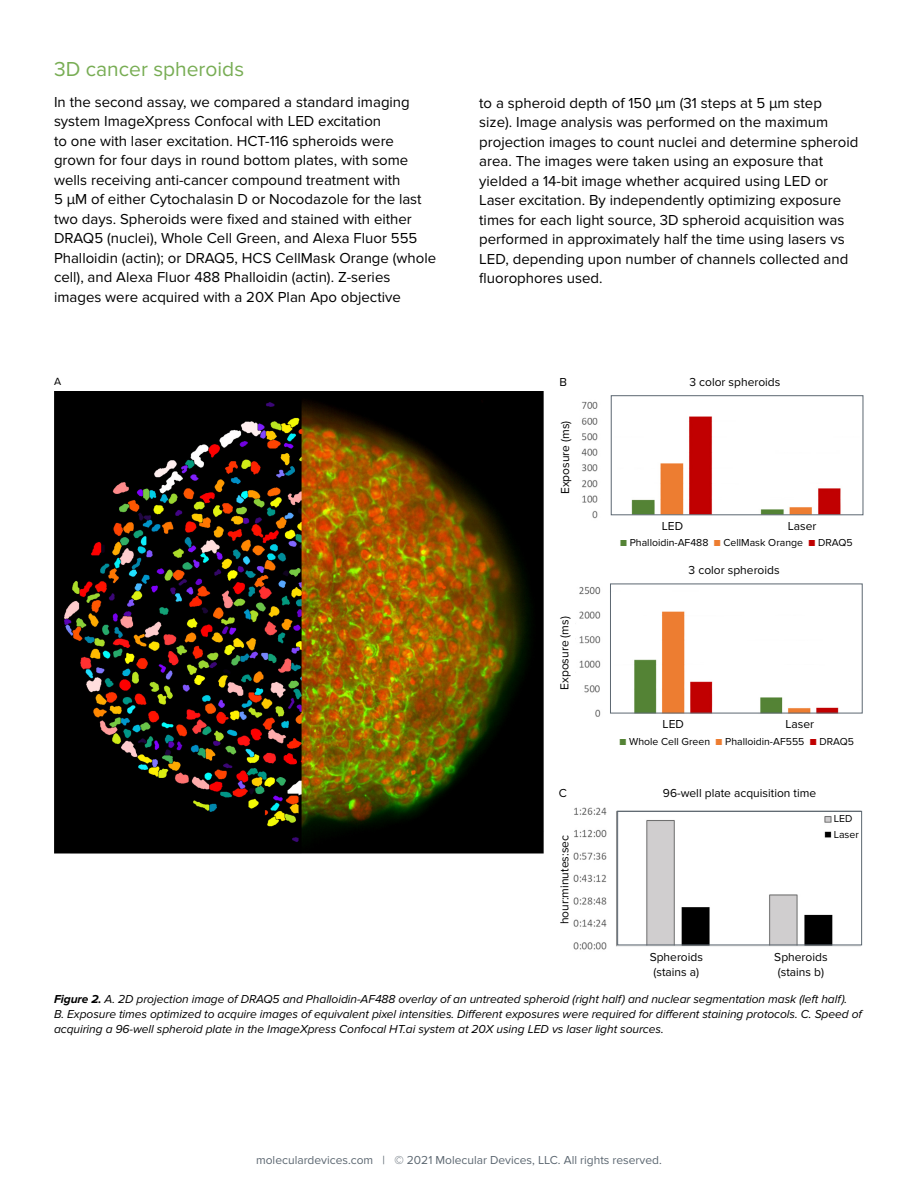
<style>
.page{position:relative;width:918px;height:1188px;background:#fff}
.page>*{position:absolute;margin:0;border:0;box-sizing:border-box;transform-origin:0 0}
.Sub-Title{font:21px "Proxima Nova";color:#78ad54}
.t1{font:15px/19.5px "Proxima Nova";color:#000}
.Figure{font:italic 12px/15px "Proxima Nova";letter-spacing:-.005em;color:#000}
.Body{font:12px "Proxima Nova";color:#000}
.t2{font:12px "Proxima Nova";color:#5c6771}
.Body-2{font:10.8px "Proxima Nova";color:#000}
.Body-3{font:10.5px "Proxima Nova";color:#000}
.s1{color:#548335}
.s2{color:#ed7d31}
.s3{color:#c00000}
.s4{font-weight:700}
</style>
<div class="page">
<img style="left:54px;top:392px;width:490px;height:462px">
<img style="left:581px;top:395px;width:282px;height:124px">
<svg style="left:607px;top:396px;width:4px;height:123px"></svg>
<div style="left:611px;top:395px;width:252px;height:120px;border:1px solid #5c6771"></div>
<img style="left:579px;top:583px;width:284px;height:134px">
<div style="left:610px;top:584px;width:253px;height:129px;border:1px solid #5c6771"></div>
<img style="left:573px;top:807px;width:287px;height:143px">
<div style="left:617px;top:811px;width:245px;height:134px;border:1px solid #5c6771"></div>
<p class="Sub-Title" style="left:54px;top:57px;width:192px">3D cancer spheroids</p>
<p class="t1" style="left:54px;top:92px;width:384px">In the second assay, we compared a standard imaging system ImageXpress Confocal with LED excitation<br>to one with laser excitation. HCT-116 spheroids were grown for four days in round bottom plates, with some wells receiving anti-cancer compound treatment with<br>5 μM of either Cytochalasin D or Nocodazole for the last two days. Spheroids were fixed and stained with either DRAQ5 (nuclei), Whole Cell Green, and Alexa Fluor 555<br>Phalloidin (actin); or DRAQ5, HCS CellMask Orange (whole cell), and Alexa Fluor 488 Phalloidin (actin). Z-series images were acquired with a 20X Plan Apo objective</p>
<p class="t1" style="left:479px;top:93px;width:381px">to a spheroid depth of 150 μm (31 steps at 5 μm step size). Image analysis was performed on the maximum projection images to count nuclei and determine spheroid area. The images were taken using an exposure that yielded a 14-bit image whether acquired using LED or Laser excitation. By independently optimizing exposure times for each light source, 3D spheroid acquisition was performed in approximately half the time using lasers vs LED, depending upon number of channels collected and fluorophores used.</p>
<p class="Body-2" style="left:54px;top:375px;width:9px">A</p>
<p class="Body" style="left:560px;top:375px;width:9px">B</p>
<p class="Body" style="left:558px;top:494px;width:75px;rotate:-90deg">Exposure (ms)</p>
<p class="Body" style="left:557px;top:690px;width:75px;rotate:-90deg">Exposure (ms)</p>
<p class="Body" style="left:689px;top:375px;width:93px">3 color spheroids</p>
<p class="Body" style="left:662px;top:519px;width:23px">LED</p>
<p class="Body" style="left:788px;top:519px;width:30px">Laser</p>
<p class="Body-3" style="left:620px;top:537px;width:234px"><span class="s1">■</span> Phalloidin-AF488 <span class="s2">■</span> CellMask Orange <span class="s3">■</span> DRAQ5</p>
<p class="Body" style="left:689px;top:563px;width:93px">3 color spheroids</p>
<p class="Body" style="left:663px;top:718px;width:23px">LED</p>
<p class="Body" style="left:786px;top:718px;width:30px">Laser</p>
<p class="Body-3" style="left:619px;top:736px;width:236px"><span class="s1">■</span> Whole Cell Green <span class="s2">■</span> Phalloidin-AF555 <span class="s3">■</span> DRAQ5</p>
<p class="Body" style="left:559px;top:786px;width:10px">C</p>
<p class="Body" style="left:663px;top:786px;width:155px">96-well plate acquisition time</p>
<p class="Body" style="left:557px;top:924px;width:91px;rotate:-90deg">hour:minutes:sec</p>
<p class="Body" style="left:650px;top:951px;width:55px">Spheroids</p>
<p class="Body" style="left:654px;top:965px;width:47px">(stains a)</p>
<p class="Body-3" style="left:834px;top:813px;width:20px">LED</p>
<p class="Body-3" style="left:834px;top:829px;width:27px">Laser</p>
<p class="Body" style="left:774px;top:951px;width:55px">Spheroids</p>
<p class="Body" style="left:778px;top:965px;width:48px">(stains b)</p>
<p class="Figure" style="left:54px;top:992px;width:809px"><span class="s4">Figure 2.</span> A. 2D projection image of DRAQ5 and Phalloidin-AF488 overlay of an untreated spheroid (right half) and nuclear segmentation mask (left half).<br>B. Exposure times optimized to acquire images of equivalent pixel intensities. Different exposures were required for different staining protocols. C. Speed of acquiring a 96-well spheroid plate in the ImageXpress Confocal HT.ai system at 20X using LED vs laser light sources.</p>
<p class="t2" style="left:256px;top:1154px;width:407px">moleculardevices.com | © 2021 Molecular Devices, LLC. All rights reserved.</p>
</div>
